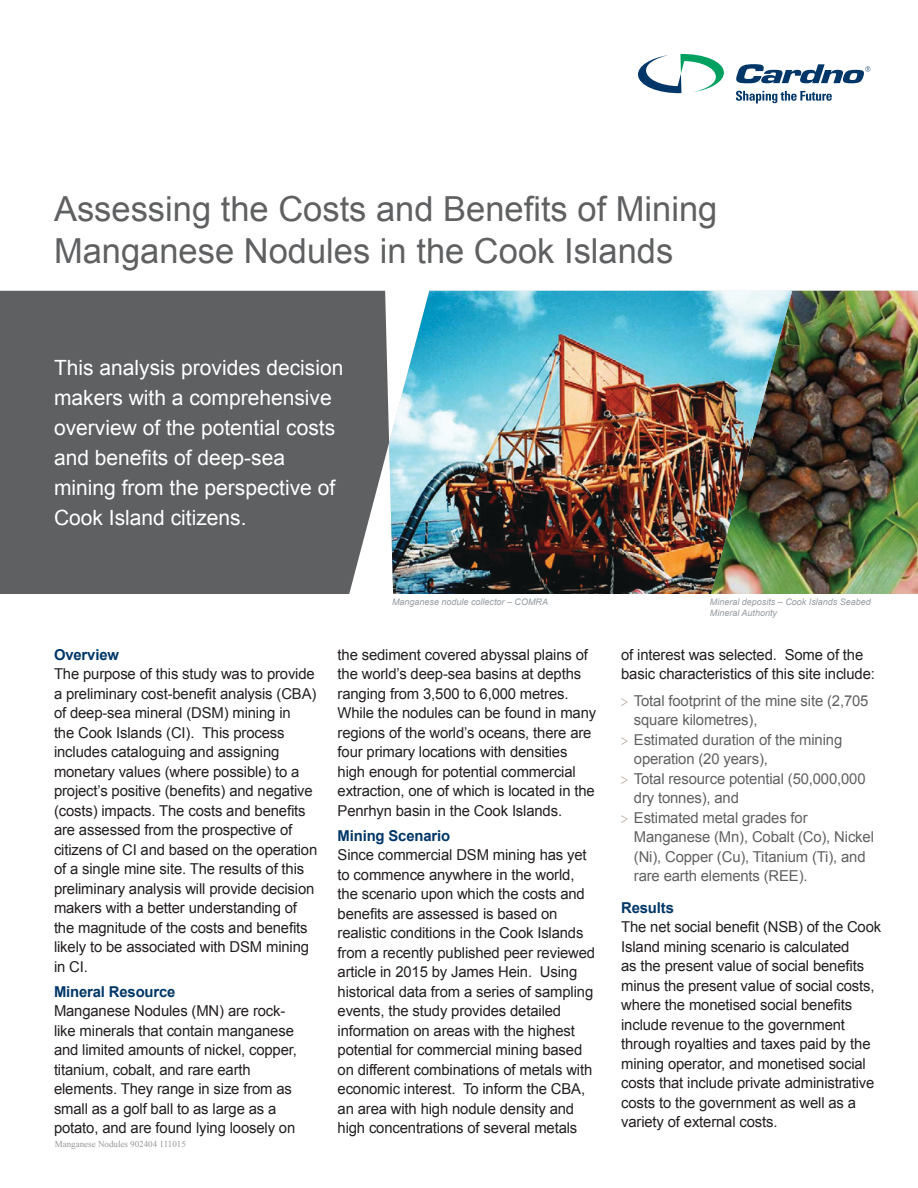
<style>
.page{position:relative;width:918px;height:1188px;background:#fff}
.page>*{position:absolute;margin:0;border:0;box-sizing:border-box;transform-origin:0 0}
.CAR_Heading_1{font:34.5px/41.4px "Arial";color:#5f6062}
.CAR_Highlighted_text{font:21px/30px "Arial";color:#fff}
.CAR_Body_text{font:15px/19.5px "Arial";letter-spacing:-.01em;color:#231f20}
.t1{font:15px/19.5px "Arial";letter-spacing:-.01em;color:#5f6062}
.CAR_Heading_2{font:700 15px "Arial";letter-spacing:-.01em;color:#003768}
.Caption_for_Images{font:italic 9px/10.8px "Arial";color:#959ca2}
.t2{font:9px "Times New Roman";color:#949698}
.s1{font-family:"Univers LT";font-weight:300;font-stretch:condensed;color:#ada197}
</style>
<div class="page">
<div style="left:0;top:291px;width:389px;height:303px;background:#5f6062"></div>
<svg style="left:638px;top:54px;width:86px;height:40px"></svg>
<svg style="left:736px;top:64px;width:134px;height:19px"></svg>
<svg style="left:736px;top:91px;width:96px;height:13px"></svg>
<img style="left:792px;top:291px;width:126px;height:303px">
<img style="left:389px;top:291px;width:403px;height:303px">
<p class="CAR_Heading_1" style="left:54px;top:189px;width:665px">Assessing the Costs and Benefits of Mining<br>Manganese Nodules in the Cook Islands</p>
<p class="CAR_Highlighted_text" style="left:54px;top:353px;width:291px">This analysis provides decision makers with a comprehensive overview of the potential costs and benefits of deep-sea mining from the perspective of<br>Cook Island citizens.</p>
<p class="CAR_Heading_2" style="left:54px;top:645px;width:66px">Overview</p>
<p class="CAR_Body_text" style="left:54px;top:664px;width:265px">The purpose of this study was to provide a preliminary cost-benefit analysis (CBA) of deep-sea mineral (DSM) mining in<br>the Cook Islands (CI). This process includes cataloguing and assigning monetary values (where possible) to a project’s positive (benefits) and negative (costs) impacts. The costs and benefits are assessed from the prospective of citizens of CI and based on the operation of a single mine site. The results of this preliminary analysis will provide decision makers with a better understanding of the magnitude of the costs and benefits likely to be associated with DSM mining in CI.</p>
<p class="CAR_Heading_2" style="left:54px;top:981px;width:123px">Mineral Resource</p>
<p class="CAR_Body_text" style="left:54px;top:1001px;width:244px">Manganese Nodules (MN) are rock&shy;like minerals that contain manganese and limited amounts of nickel, copper, titanium, cobalt, and rare earth elements. They range in size from as small as a golf ball to as large as a potato, and are found lying loosely on</p>
<p class="t2" style="left:55px;top:1138px;width:133px">Manganese Nodules 902404 111015</p>
<p class="Caption_for_Images" style="left:392px;top:596px;width:158px">Manganese nodule collector – COMRA</p>
<p class="CAR_Body_text" style="left:338px;top:645px;width:260px">the sediment covered abyssal plains of the world’s deep-sea basins at depths ranging from 3,500 to 6,000 metres.<br>While the nodules can be found in many regions of the world’s oceans, there are four primary locations with densities high enough for potential commercial extraction, one of which is located in the Penrhyn basin in the Cook Islands.</p>
<p class="CAR_Heading_2" style="left:338px;top:825px;width:114px">Mining Scenario</p>
<p class="CAR_Body_text" style="left:338px;top:845px;width:259px">Since commercial DSM mining has yet to commence anywhere in the world, the scenario upon which the costs and benefits are assessed is based on realistic conditions in the Cook Islands from a recently published peer reviewed article in 2015 by James Hein. Using historical data from a series of sampling events, the study provides detailed information on areas with the highest potential for commercial mining based on different combinations of metals with economic interest. To inform the CBA, an area with high nodule density and high concentrations of several metals</p>
<p class="Caption_for_Images" style="left:710px;top:597px;width:163px">Mineral deposits – Cook Islands Seabed<br>Mineral Authority</p>
<p class="CAR_Body_text" style="left:621px;top:645px;width:255px">of interest was selected. Some of the basic characteristics of this site include:</p>
<p class="t1" style="left:634px;top:691px;width:236px;text-indent:-13px"><span class="s1">&gt;</span> Total footprint of the mine site (2,705 square kilometres),</p>
<p class="t1" style="left:634px;top:730px;width:210px;text-indent:-13px"><span class="s1">&gt;</span> Estimated duration of the mining operation (20 years),</p>
<p class="t1" style="left:634px;top:769px;width:233px;text-indent:-13px"><span class="s1">&gt;</span> Total resource potential (50,000,000 dry tonnes), and</p>
<p class="t1" style="left:634px;top:808px;width:242px;text-indent:-13px"><span class="s1">&gt;</span> Estimated metal grades for<br>Manganese (Mn), Cobalt (Co), Nickel (Ni), Copper (Cu), Titanium (Ti), and rare earth elements (REE).</p>
<p class="CAR_Heading_2" style="left:621px;top:897px;width:54px">Results</p>
<p class="CAR_Body_text" style="left:621px;top:917px;width:262px">The net social benefit (NSB) of the Cook Island mining scenario is calculated<br>as the present value of social benefits minus the present value of social costs, where the monetised social benefits include revenue to the government through royalties and taxes paid by the mining operator, and monetised social costs that include private administrative costs to the government as well as a variety of external costs.</p>
</div>
